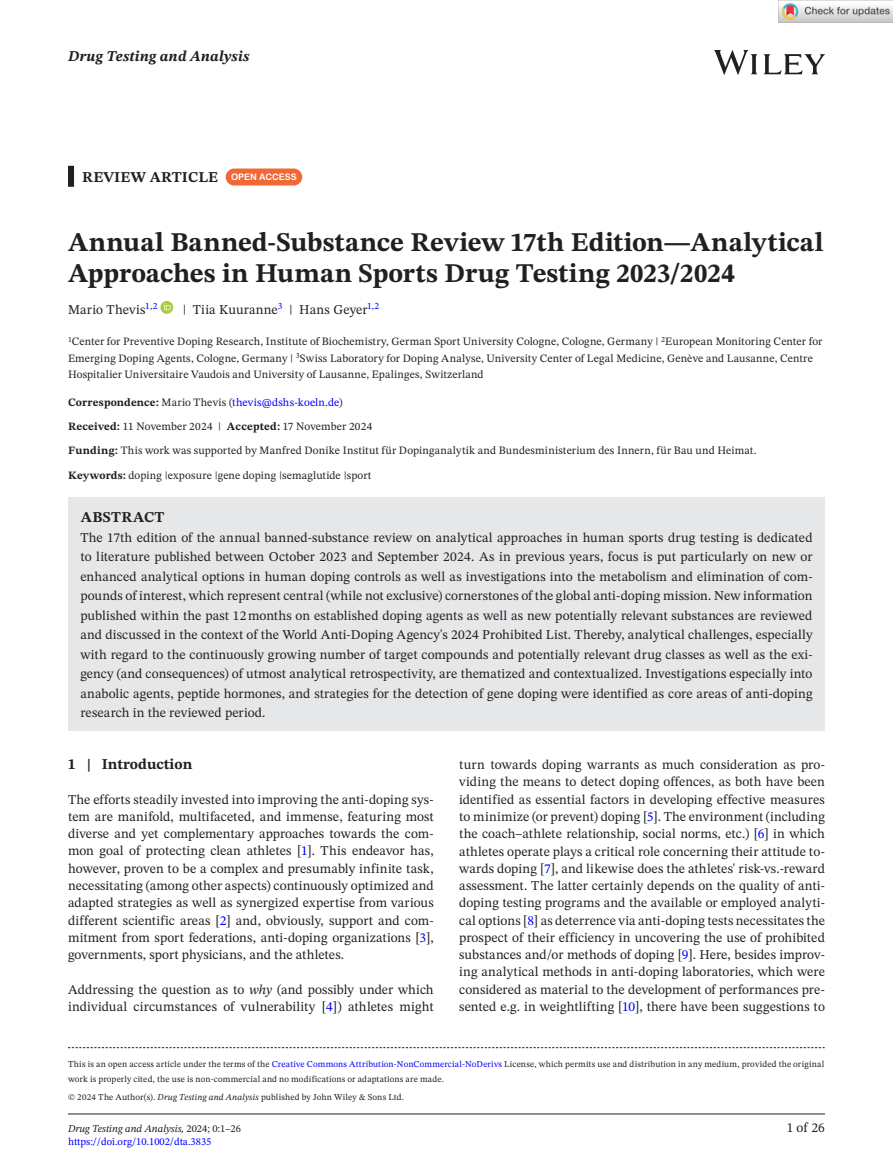
<style>
.page{position:relative;width:893px;height:1174px;background:#fff}
.page>*{position:absolute;margin:0;border:0;box-sizing:border-box;transform-origin:0 0}
.t1{font:700 27px/31.5px "STIX Two Text";letter-spacing:.005em;color:#231f20}
.t2{font:700 15px "STIX Two Text";letter-spacing:.01em;color:#231f20}
.t3{font:italic 700 15px "STIX Two Text";letter-spacing:.01em;color:#231f20}
.t4{font:13.5px/17.2px "STIX Two Text";letter-spacing:.01em;color:#231f20;text-align:justify}
.t5{font:11.25px/16.5px "STIX Two Text";letter-spacing:.015em;color:#231f20}
.t6{font:10.5px/12.6px "STIX Two Text";color:#00f}
.t7{font:9px/15px "STIX Two Text";letter-spacing:.02em;color:#231f20}
.s1{font-family:"Arial Rounded MT Bold";font-weight:400;font-size:9px;color:#fff}
.s2{font-weight:700}
.s3{color:#00f}
.s4{font-style:italic}
.s5{font-style:italic;color:#231f20}
.s6{color:#231f20}
</style>
<div class="page">
<hr style="left:68px;top:1113px;width:757px;height:1px;background:#231f20">
<img style="left:714px;top:51px;width:111px;height:23px">
<div style="left:68px;top:166px;width:6px;height:21px;background:#231f20"></div>
<div style="left:68px;top:497px;width:757px;height:42px;background:#e6e7e9"></div>
<div style="left:68px;top:516px;width:757px;height:215px;background:#e6e7e9"></div>
<div style="left:226px;top:168px;width:76px;height:17px;background:#f16736;border-radius:9px"></div>
<svg style="left:160px;top:301px;width:13px;height:13px"></svg>
<svg style="left:164px;top:303px;width:7px;height:7px"></svg>
<svg style="left:68px;top:1047px;width:757px;height:1px"></svg>
<img style="left:779px;top:0;width:114px;height:23px">
<p class="t3" style="left:68px;top:46px;width:183px">Drug Testing and Analysis</p>
<p class="t2" style="left:82px;top:166px;width:216px">REVIEW ARTICLE <span class="s1">OPEN ACCESS</span></p>
<h1 class="t1" style="left:68px;top:227px;width:757px">Annual Banned-Substance Review 17th Edition—Analytical<br>Approaches in Human Sports Drug Testing 2023/2024</h1>
<p class="t4" style="left:68px;top:300px;width:91px">Mario Thevis<sup>1,2</sup></p>
<p class="t4" style="left:183px;top:300px;width:198px">| Tiia Kuuranne<sup>3</sup> | Hans Geyer<sup>1,2</sup></p>
<p class="t5" style="left:68px;top:333px;width:756px"><sup>1</sup>Center for Preventive Doping Research, Institute of Biochemistry, German Sport University Cologne, Cologne, Germany | <sup>2</sup>European Monitoring Center for<br>Emerging Doping Agents, Cologne, Germany | <sup>3</sup>Swiss Laboratory for Doping Analyse, University Center of Legal Medicine, Genève and Lausanne, Centre<br>Hospitalier Universitaire Vaudois and University of Lausanne, Epalinges, Switzerland</p>
<p class="t5" style="left:68px;top:390px;width:690px;line-height:24px"><span class="s2">Correspondence:</span> Mario Thevis (<span class="s3">thevis@dshs-koeln.de</span>)<br><span class="s2">Received:</span> 11 November 2024 | <span class="s2">Accepted:</span> 17 November 2024<br><span class="s2">Funding:</span> This work was supported by Manfred Donike Institut für Dopinganalytik and Bundesministerium des Innern, für Bau und Heimat.</p>
<p class="t5" style="left:68px;top:467px;width:305px"><span class="s2">Keywords:</span> doping |exposure |gene doping |semaglutide |sport</p>
<p class="t2" style="left:81px;top:506px;width:85px">ABSTRACT</p>
<p class="t4" style="left:80px;top:527px;width:734px;line-height:19.5px">The 17th edition of the annual banned-substance review on analytical approaches in human sports drug testing is dedicated to literature published between October 2023 and September 2024. As in previous years, focus is put particularly on new or enhanced analytical options in human doping controls as well as investigations into the metabolism and elimination of com&shy;pounds of interest, which represent central (while not exclusive) cornerstones of the global anti-doping mission. New information published within the past 12months on established doping agents as well as new potentially relevant substances are reviewed and discussed in the context of the World Anti-Doping Agency's 2024 Prohibited List. Thereby, analytical challenges, especially with regard to the continuously growing number of target compounds and potentially relevant drug classes as well as the exi&shy;gency (and consequences) of utmost analytical retrospectivity, are thematized and contextualized. Investigations especially into anabolic agents, peptide hormones, and strategies for the detection of gene doping were identified as core areas of anti-doping research in the reviewed period.</p>
<p class="t2" style="left:68px;top:753px;width:126px">1 | Introduction</p>
<p class="t4" style="left:68px;top:790px;width:367px">The efforts steadily invested into improving the anti-doping sys&shy;tem are manifold, multifaceted, and immense, featuring most diverse and yet complementary approaches towards the com&shy;mon goal of protecting clean athletes [<span class="s3">1</span>]. This endeavor has, however, proven to be a complex and presumably infinite task, necessitating (among other aspects) continuously optimized and adapted strategies as well as synergized expertise from various different scientific areas [<span class="s3">2</span>] and, obviously, support and com&shy;mitment from sport federations, anti-doping organizations [<span class="s3">3</span>], governments, sport physicians, and the athletes.</p>
<p class="t4" style="left:68px;top:980px;width:367px">Addressing the question as to <span class="s4">why</span> (and possibly under which individual circumstances of vulnerability [<span class="s3">4</span>]) athletes might</p>
<p class="t4" style="left:459px;top:756px;width:367px">turn towards doping warrants as much consideration as pro&shy;viding the means to detect doping offences, as both have been identified as essential factors in developing effective measures to minimize (or prevent) doping [<span class="s3">5</span>]. The environment (including the coach–athlete relationship, social norms, etc.) [<span class="s3">6</span>] in which athletes operate plays a critical role concerning their attitude to&shy;wards doping [<span class="s3">7</span>], and likewise does the athletes' risk-vs.-reward assessment. The latter certainly depends on the quality of anti&shy;doping testing programs and the available or employed analyti&shy;cal options [<span class="s3">8</span>] as deterrence via anti-doping tests necessitates the prospect of their efficiency in uncovering the use of prohibited substances and/or methods of doping [<span class="s3">9</span>]. Here, besides improv&shy;ing analytical methods in anti-doping laboratories, which were considered as material to the development of performances pre&shy;sented e.g. in weightlifting [<span class="s3">10</span>], there have been suggestions to</p>
<p class="t7" style="left:68px;top:1056px;width:758px">This is an open access article under the terms of the <span class="s3">Creative Commons Attribution-NonCommercial-NoDerivs</span> License, which permits use and distribution in any medium, provided the original work is properly cited, the use is non-commercial and no modifications or adaptations are made.</p>
<p class="t7" style="left:68px;top:1089px;width:338px">© 2024 The Author(s). <span class="s4">Drug Testing and Analysis</span> published by John Wiley &amp; Sons Ltd.</p>
<p class="t6" style="left:68px;top:1122px;width:174px"><span class="s5">Drug Testing and Analysis,</span> <span class="s6">2024; 0:1–26 </span>https://doi.org/10.1002/dta.3835</p>
<p class="t4" style="left:787px;top:1119px;width:40px">1 of 26</p>
</div>
